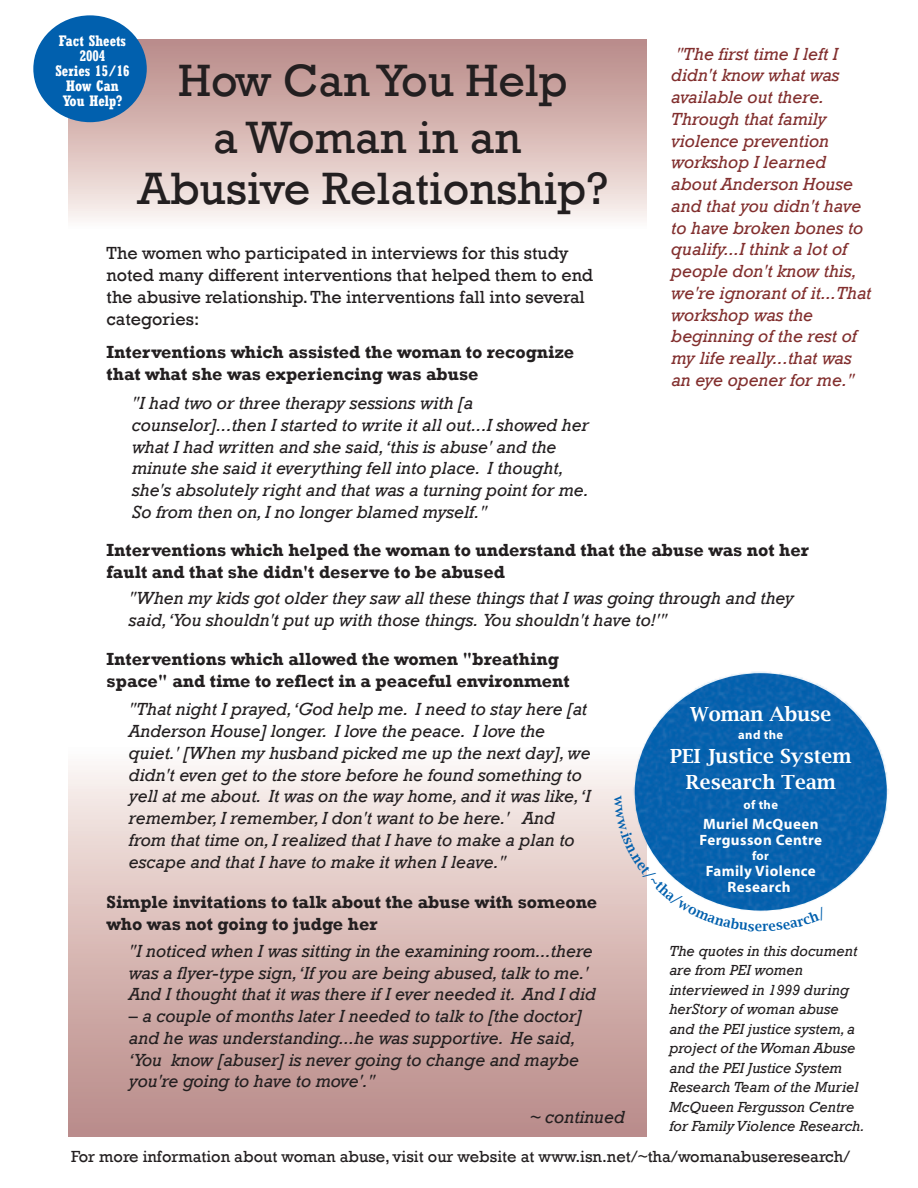
<style>
.page{position:relative;width:918px;height:1188px;background:#fff}
.page>*{position:absolute;margin:0;border:0;box-sizing:border-box;transform-origin:0 0}
.t1{font:46.5px/51px "Rockwell";color:#231f20;text-align:center}
.t2{font:600 19.5px/26.1px "Lucida Bright";color:#fff;text-align:center}
.t3{font:italic 18px/21.8px "Rockwell";color:#231f20}
.t4{font:700 18px/21.8px "Rockwell";color:#231f20}
.t5{font:italic 18px/21.8px "Rockwell";color:#822f2e}
.t6{font:18px/21.8px "Rockwell";color:#231f20}
.t7{font:16.5px "Rockwell";color:#231f20}
.t8{font:italic 15px/19.5px "Rockwell";color:#231f20}
.t9{font:700 15px/16px "Myriad";letter-spacing:.03em;color:#fff;text-align:center}
.t10{font:700 15px/15px "Rockwell Condensed";color:#fff;text-align:center}
.t11{font:700 12.6px "Myriad";letter-spacing:.03em;color:#fff}
</style>
<div class="page">
<div style="left:69px;top:39px;width:577px;height:216px;background:#fff;opacity:.55"></div>
<div style="left:69px;top:693px;width:577px;height:444px;background:#fff;opacity:.55"></div>
<div style="left:33px;top:15px;width:114px;height:107px;background:#0160ae;border-radius:50%"></div>
<img style="left:579px;top:671px;width:310px;height:295px">
<svg style="left:614px;top:795px;width:213px;height:136px"></svg>
<p class="t10" style="left:55px;top:33px;width:76px">Fact Sheets<br>2004<br>Series 15/16<br>How Can<br>You Help?</p>
<h1 class="t1" style="left:178px;top:56px;width:391px">How CanYou Help</h1>
<h1 class="t1" style="left:138px;top:112px;width:472px">a Woman in an<br>Abusive Relationship?</h1>
<p class="t6" style="left:107px;top:243px;width:488px">The women who participated in interviews for this study noted many different interventions that helped them to end the abusive relationship.The interventions fall into several categories:</p>
<p class="t4" style="left:107px;top:341px;width:469px">Interventions which assisted the woman to recognize that what she was experiencing was abuse</p>
<p class="t3" style="left:132px;top:393px;width:458px">"I had two or three therapy sessions with [a counselor]...then I started to write it all out...I showed her what I had written and she said,‘this is abuse' and the minute she said it everything fell into place. I thought, she's absolutely right and that was a turning point for me.<br>So from then on, I no longer blamed myself."</p>
<p class="t5" style="left:671px;top:43px;width:202px">"The first time I left I didn't know what was available out there.<br>Through that family violence prevention workshop I learned about Anderson House and that you didn't have to have broken bones to qualify...I think a lot of people don't know this, we're ignorant of it...That workshop was the beginning of the rest of my life really...that was an eye opener for me."</p>
<p class="t4" style="left:107px;top:539px;width:704px">Interventions which helped the woman to understand that the abuse was not her fault and that she didn't deserve to be abused</p>
<p class="t3" style="left:129px;top:588px;width:667px">"When my kids got older they saw all these things that I was going through and they said,‘You shouldn't put up with those things. You shouldn't have to!'"</p>
<p class="t4" style="left:107px;top:648px;width:465px">Interventions which allowed the women "breathing space" and time to reflect in a peaceful environment</p>
<p class="t3" style="left:129px;top:699px;width:463px">"That night I prayed,‘God help me. I need to stay here [at Anderson House] longer. I love the peace. I love the quiet.' [When my husband picked me up the next day], we didn't even get to the store before he found something to yell at me about. It was on the way home, and it was like,‘I remember, I remember, I don't want to be here.' And from that time on, I realized that I have to make a plan to escape and that I have to make it when I leave."</p>
<p class="t4" style="left:107px;top:891px;width:492px">Simple invitations to talk about the abuse with someone who was not going to judge her</p>
<p class="t3" style="left:129px;top:940px;width:469px">"I noticed when I was sitting in the examining room...there was a flyer-type sign,‘If you are being abused, talk to me.'<br>And I thought that it was there if I ever needed it. And I did</p>
<p class="t3" style="left:129px;top:1006px;width:454px">– a couple of months later I needed to talk to [the doctor] and he was understanding...he was supportive. He said, ‘You know [abuser] is never going to change and maybe you're going to have to move'."</p>
<p class="t2" style="left:690px;top:701px;width:143px">Woman Abuse</p>
<p class="t11" style="left:738px;top:729px;width:46px">and the</p>
<p class="t2" style="left:670px;top:743px;width:183px">PEI Justice System<br>Research Team</p>
<p class="t11" style="left:743px;top:798px;width:36px">of the</p>
<p class="t9" style="left:699px;top:816px;width:124px;text-align:left">Muriel McQueen<br>Fergusson Centre</p>
<p class="t11" style="left:752px;top:849px;width:18px">for</p>
<p class="t9" style="left:706px;top:864px;width:112px">Family Violence<br>Research</p>
<p class="t8" style="left:669px;top:941px;width:197px">The quotes in this document are from PEI women interviewed in 1999 during herStory of woman abuse and the PEI justice system, a project of theWoman Abuse and the PEI Justice System<br>Research Team of the Muriel<br>McQueen Fergusson Centre for FamilyViolence Research.</p>
<p class="t3" style="left:530px;top:1107px;width:96px">~ continued</p>
<p class="t7" style="left:71px;top:1147px;width:781px">For more information about woman abuse, visit our website at www.isn.net/~tha/womanabuseresearch/</p>
</div>
